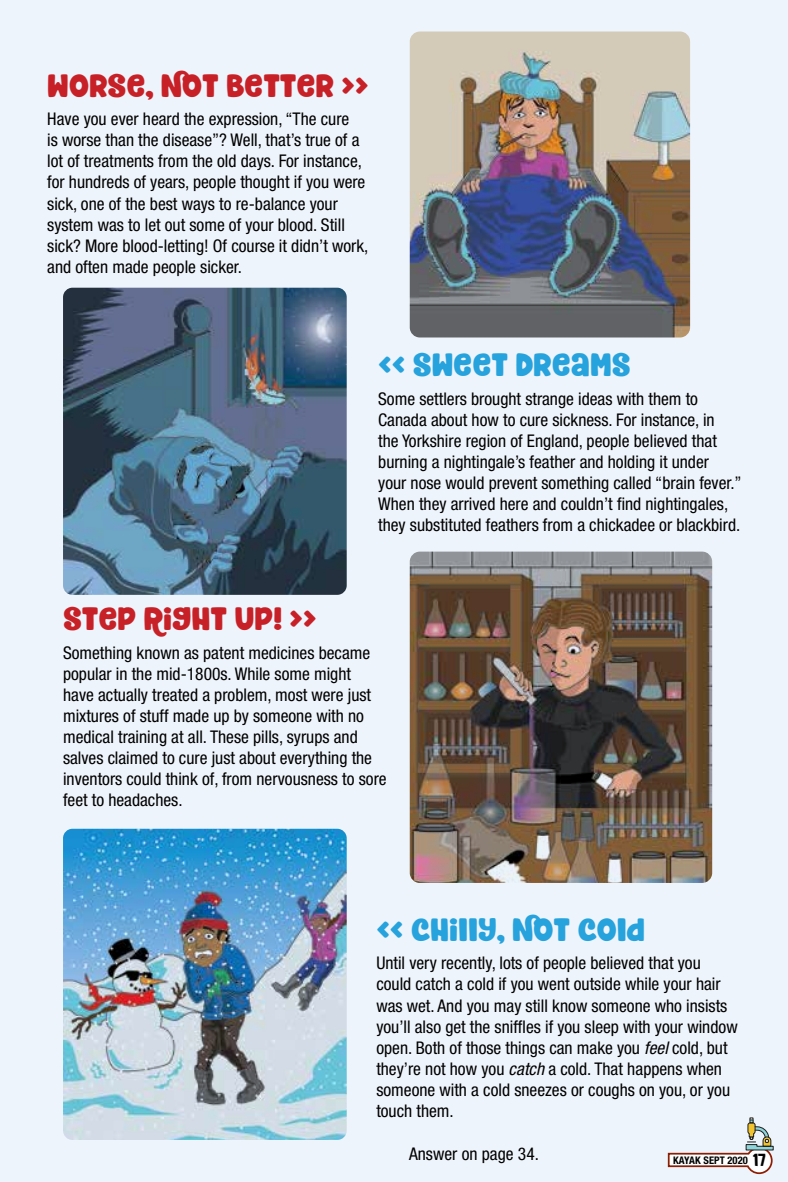
<style>
.page{position:relative;width:788px;height:1182px;background:#fff}
.page>*{position:absolute;margin:0;border:0;box-sizing:border-box;transform-origin:0 0}
.t1{font:36.75px "Chirp";color:#c82027}
.t2{font:36.75px "Chirp";color:#26a2dc}
.t3{font:condensed 17.5px/21px "Helvetica Neue LT Std";color:#000}
.t4{font:15.75px "Atrofobia";color:#000}
.t5{font:700 condensed 10.5px "Helvetica Neue LT Std";letter-spacing:.01em;color:#000}
.s1{font-style:italic}
</style>
<div class="page">
<div style="left:0;top:0;width:788px;height:1181px;background:#eef4fb"></div>
<img style="left:63px;top:828px;width:283px;height:311px">
<img style="left:410px;top:551px;width:302px;height:331px">
<img style="left:63px;top:288px;width:283px;height:306px">
<img style="left:410px;top:32px;width:280px;height:305px">
<svg style="left:667px;top:1117px;width:106px;height:57px"></svg>
<h1 class="t1" style="left:47px;top:70px;width:323px">WORSE, NOT BETTER &gt;&gt;</h1>
<p class="t3" style="left:47px;top:109px;width:322px">Have you ever heard the expression, “The cure<br>is worse than the disease”? Well, that’s true of a lot of treatments from the old days. For instance, for hundreds of years, people thought if you were sick, one of the best ways to re-balance your system was to let out some of your blood. Still sick? More blood-letting! Of course it didn’t work, and often made people sicker.</p>
<h1 class="t2" style="left:378px;top:350px;width:254px">&lt;&lt; SWEET DREAMS</h1>
<p class="t3" style="left:378px;top:388px;width:365px">Some settlers brought strange ideas with them to Canada about how to cure sickness. For instance, in<br>the Yorkshire region of England, people believed that burning a nightingale’s feather and holding it under<br>your nose would prevent something called “brain fever.” When they arrived here and couldn’t find nightingales, they substituted feathers from a chickadee or blackbird.</p>
<h1 class="t1" style="left:63px;top:603px;width:255px">STEP RIGHT UP! &gt;&gt;</h1>
<p class="t3" style="left:63px;top:642px;width:325px">Something known as patent medicines became popular in the mid-1800s. While some might<br>have actually treated a problem, most were just mixtures of stuff made up by someone with no medical training at all. These pills, syrups and salves claimed to cure just about everything the inventors could think of, from nervousness to sore feet to headaches.</p>
<h1 class="t2" style="left:376px;top:914px;width:270px">&lt;&lt; CHILLY, NOT COLD</h1>
<p class="t3" style="left:376px;top:952px;width:363px">Until very recently, lots of people believed that you could catch a cold if you went outside while your hair was wet. And you may still know someone who insists you’ll also get the sniffles if you sleep with your window open. Both of those things can make you <span class="s1">feel</span> cold, but they’re not how you <span class="s1">catch</span> a cold. That happens when someone with a cold sneezes or coughs on you, or you touch them.</p>
<p class="t3" style="left:409px;top:1143px;width:131px">Answer on page 34.</p>
<p class="t4" style="left:753px;top:1150px;width:14px">17</p>
<p class="t5" style="left:673px;top:1153px;width:76px">KAYAK SEPT 2020</p>
</div>
